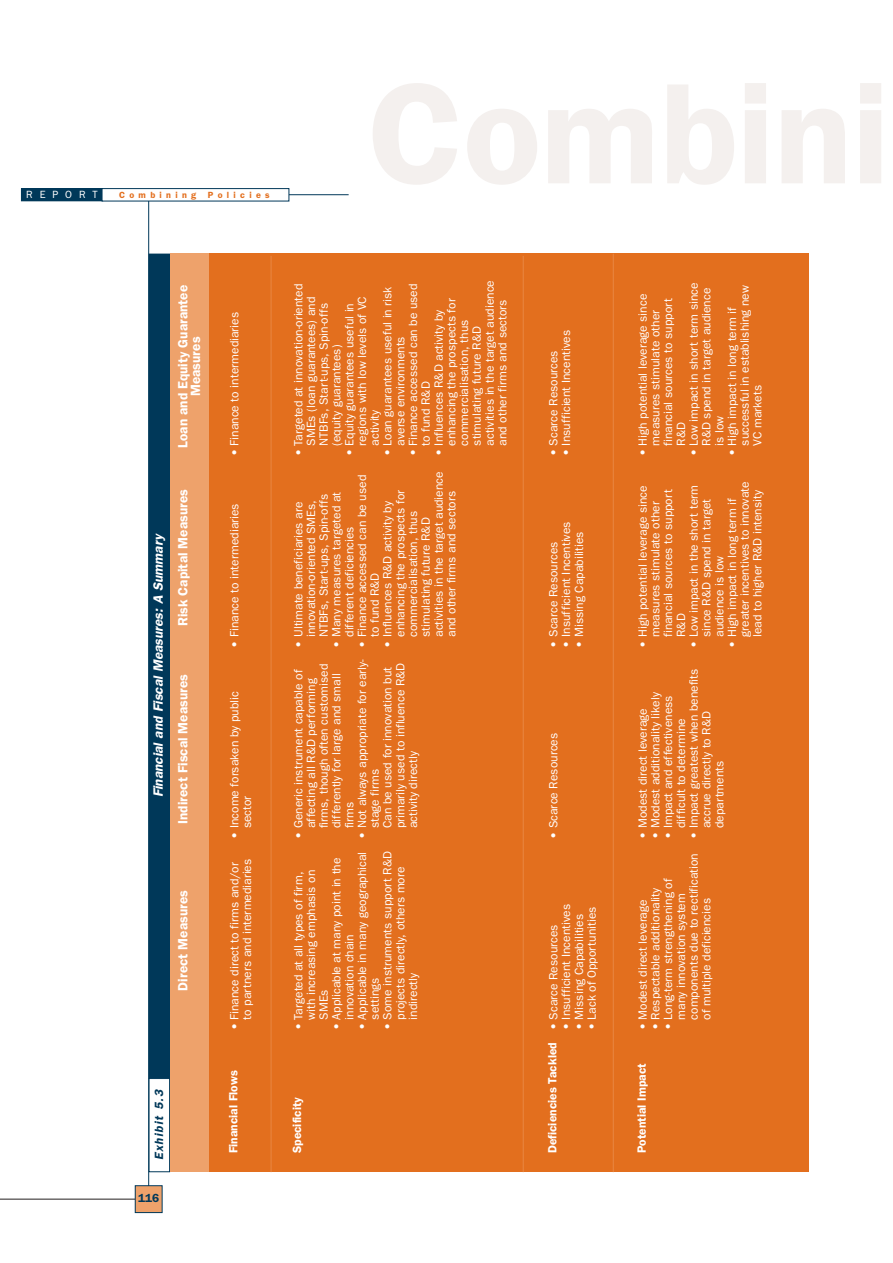
<style>
.page{position:relative;width:893px;height:1263px;background:#fff}
.page>*{position:absolute;margin:0;border:0;box-sizing:border-box;transform-origin:0 0}
.t1{font:600 13.5px/12.8px "Franklin Gothic";color:#fff;text-align:center}
.t2{font:italic 600 13.5px "Franklin Gothic";color:#fff}
.t3{font:12px/12.8px "Franklin Gothic";color:#fff}
.t4{font:600 12px "Franklin Gothic";color:#fff}
.t5{font:italic 600 12px "Franklin Gothic";letter-spacing:.09em;color:#003859}
.t6{font:600 11.85px "Franklin Gothic";color:#003859}
.t7{font:10.5px "Franklin Gothic";letter-spacing:.66em;color:#fff}
.t8{font:600 9px "Franklin Gothic";letter-spacing:.48em;color:#e36f1e}
</style>
<div class="page">
<hr style="left:1px;top:1199px;width:135px;height:1px;background:#231f1f">
<hr style="left:263px;top:194px;width:85px;height:1px;background:#003859">
<hr style="left:148px;top:200px;width:1px;height:986px;background:#003859">
<div style="left:21px;top:189px;width:82px;height:12px;background:#003859"></div>
<div style="left:21px;top:188px;width:82px;height:13px;border:1px solid #003859"></div>
<div style="left:102px;top:189px;width:187px;height:12px;background:#fff"></div>
<div style="left:102px;top:188px;width:187px;height:13px;border:1px solid #003859"></div>
<div style="left:170px;top:254px;width:638px;height:918px;background:#e36f1e"></div>
<div style="left:149px;top:254px;width:20px;height:824px;background:#003859"></div>
<div style="left:149px;top:254px;width:21px;height:825px;border:1px solid #003859"></div>
<div style="left:149px;top:1078px;width:21px;height:94px;border:1px solid #003859"></div>
<div style="left:170px;top:254px;width:38px;height:918px;background:#eea26b"></div>
<hr style="left:523px;top:256px;width:1px;height:916px;background:#e98743">
<hr style="left:613px;top:254px;width:1px;height:918px;background:#e98743">
<hr style="left:271px;top:256px;width:1px;height:916px;background:#e98743">
<div style="left:135px;top:1186px;width:27px;height:27px;background:#eea26b"></div>
<div style="left:135px;top:1185px;width:27px;height:28px;border:1px solid #003859"></div>
<p class="t7" style="left:26px;top:191px;width:73px">REPORT</p>
<p class="t8" style="left:119px;top:192px;width:79px">Combining</p>
<p class="t8" style="left:208px;top:192px;width:63px">Policies</p>
<p class="t1" style="left:178px;top:448px;width:164px;rotate:-90deg">Loan and Equity Guarantee<br>Measures</p>
<p class="t3" style="left:229px;top:456px;width:146px;rotate:-90deg">• Finance to intermediaries</p>
<p class="t3" style="left:344px;top:446px;width:151px;text-indent:-11px;rotate:-90deg">• Equity guarantees useful in regions with low levels of VC activity</p>
<p class="t3" style="left:382px;top:446px;width:161px;text-indent:-11px;rotate:-90deg">• Loan guarantees useful in risk averse environments</p>
<p class="t3" style="left:407px;top:446px;width:163px;text-indent:-11px;rotate:-90deg">• Finance accessed can be used to fund R&amp;D</p>
<p class="t3" style="left:433px;top:446px;width:167px;text-indent:-11px;rotate:-90deg">• Influences R&amp;D activity by enhancing the prospects for commercialisation, thus stimulating future R&amp;D activities in the target audience and other firms and sectors</p>
<p class="t3" style="left:293px;top:446px;width:163px;text-indent:-11px;rotate:-90deg">• Targeted at innovation-oriented<br>SMEs (loan guarantees) and<br>NTBFs, Start-ups, Spin-offs (equity guarantees)</p>
<p class="t2" style="left:153px;top:797px;width:264px;rotate:-90deg">Financial and Fiscal Measures: A Summary</p>
<p class="t1" style="left:178px;top:626px;width:139px;rotate:-90deg">Risk Capital Measures</p>
<p class="t1" style="left:178px;top:824px;width:151px;rotate:-90deg">Indirect Fiscal Measures</p>
<p class="t1" style="left:178px;top:991px;width:102px;rotate:-90deg">Direct Measures</p>
<p class="t5" style="left:155px;top:1160px;width:71px;rotate:-90deg">Exhibit 5.3</p>
<p class="t6" style="left:138px;top:1194px;width:23px">116</p>
<p class="t3" style="left:356px;top:637px;width:163px;text-indent:-11px;rotate:-90deg">• Finance accessed can be used to fund R&amp;D</p>
<p class="t3" style="left:382px;top:637px;width:167px;text-indent:-11px;rotate:-90deg">• Influences R&amp;D activity by enhancing the prospects for commercialisation, thus stimulating future R&amp;D activities in the target audience and other firms and sectors</p>
<p class="t3" style="left:229px;top:648px;width:146px;rotate:-90deg">• Finance to intermediaries</p>
<p class="t3" style="left:293px;top:637px;width:144px;text-indent:-11px;rotate:-90deg">• Ultimate beneficiaries are innovation-oriented SMEs,<br>NTBFs, Start-ups, Spin-offs</p>
<p class="t3" style="left:331px;top:637px;width:147px;text-indent:-11px;rotate:-90deg">• Many measures targeted at different deficiencies</p>
<p class="t3" style="left:229px;top:828px;width:138px;text-indent:-11px;rotate:-90deg">• Income forsaken by public sector</p>
<p class="t3" style="left:293px;top:828px;width:166px;text-indent:-11px;rotate:-90deg">• Generic instrument capable of affecting all R&amp;D performing firms, though often customised differently for large and small firms</p>
<p class="t3" style="left:356px;top:828px;width:170px;text-indent:-11px;rotate:-90deg">• Not always appropriate for early&shy;stage firms<br>Can be used for innovation but primarily used to influence R&amp;D activity directly</p>
<p class="t3" style="left:331px;top:1020px;width:163px;text-indent:-11px;rotate:-90deg">• Applicable at many point in the innovation chain</p>
<p class="t3" style="left:356px;top:1020px;width:169px;text-indent:-11px;rotate:-90deg">• Applicable in many geographical settings</p>
<p class="t3" style="left:382px;top:1020px;width:170px;text-indent:-11px;rotate:-90deg">• Some instruments support R&amp;D projects directly, others more indirectly</p>
<p class="t3" style="left:229px;top:1030px;width:173px;text-align:right;rotate:-90deg">• Finance direct to firms and/or to partners and intermediaries</p>
<p class="t3" style="left:293px;top:1020px;width:151px;text-indent:-11px;rotate:-90deg">• Targeted at all types of firm, with increasing emphasis on<br>SMEs</p>
<p class="t4" style="left:229px;top:1153px;width:84px;rotate:-90deg">Financial Flows</p>
<p class="t4" style="left:293px;top:1153px;width:58px;rotate:-90deg">Specificity</p>
<p class="t3" style="left:560px;top:456px;width:128px;rotate:-90deg">• Insufficient Incentives</p>
<p class="t3" style="left:548px;top:456px;width:108px;rotate:-90deg">• Scarce Resources</p>
<p class="t3" style="left:560px;top:648px;width:128px;rotate:-90deg">• Insufficient Incentives</p>
<p class="t3" style="left:573px;top:648px;width:118px;rotate:-90deg">• Missing Capabilities</p>
<p class="t3" style="left:548px;top:648px;width:108px;rotate:-90deg">• Scarce Resources</p>
<p class="t3" style="left:548px;top:839px;width:108px;rotate:-90deg">• Scarce Resources</p>
<p class="t3" style="left:637px;top:446px;width:153px;text-indent:-11px;rotate:-90deg">• High potential leverage since measures stimulate other financial sources to support<br>R&amp;D</p>
<p class="t3" style="left:688px;top:446px;width:165px;text-indent:-11px;rotate:-90deg">• Low impact in short term since<br>R&amp;D spend in target audience is low</p>
<p class="t3" style="left:726px;top:446px;width:162px;text-indent:-11px;rotate:-90deg">• High impact in long term if successful in establishing new<br>VC markets</p>
<p class="t3" style="left:637px;top:637px;width:153px;text-indent:-11px;rotate:-90deg">• High potential leverage since measures stimulate other financial sources to support<br>R&amp;D</p>
<p class="t3" style="left:688px;top:637px;width:154px;text-indent:-11px;rotate:-90deg">• Low impact in the short term since R&amp;D spend in target audience is low</p>
<p class="t3" style="left:726px;top:637px;width:157px;text-indent:-11px;rotate:-90deg">• High impact in long term if greater incentives to innovate lead to higher R&amp;D intensity</p>
<p class="t3" style="left:688px;top:828px;width:161px;text-indent:-11px;rotate:-90deg">• Impact greatest when benefits accrue directly to R&amp;D departments</p>
<p class="t3" style="left:650px;top:839px;width:148px;rotate:-90deg">• Modest additionality likely</p>
<p class="t3" style="left:662px;top:828px;width:134px;text-indent:-11px;rotate:-90deg">• Impact and effectiveness difficult to determine</p>
<p class="t3" style="left:637px;top:839px;width:132px;rotate:-90deg">• Modest direct leverage</p>
<p class="t3" style="left:662px;top:1020px;width:168px;text-indent:-11px;rotate:-90deg">• Long-term strengthening of many innovation system components due to rectification of multiple deficiencies</p>
<p class="t3" style="left:650px;top:1030px;width:144px;rotate:-90deg">• Respectable additionality</p>
<p class="t3" style="left:560px;top:1030px;width:128px;rotate:-90deg">• Insufficient Incentives</p>
<p class="t3" style="left:573px;top:1030px;width:118px;rotate:-90deg">• Missing Capabilities</p>
<p class="t3" style="left:586px;top:1030px;width:125px;rotate:-90deg">• Lack of Opportunities</p>
<p class="t3" style="left:637px;top:1030px;width:132px;rotate:-90deg">• Modest direct leverage</p>
<p class="t3" style="left:548px;top:1030px;width:108px;rotate:-90deg">• Scarce Resources</p>
<p class="t4" style="left:548px;top:1153px;width:112px;rotate:-90deg">Deficiencies Tackled</p>
<p class="t4" style="left:637px;top:1153px;width:91px;rotate:-90deg">Potential Impact</p>
</div>
